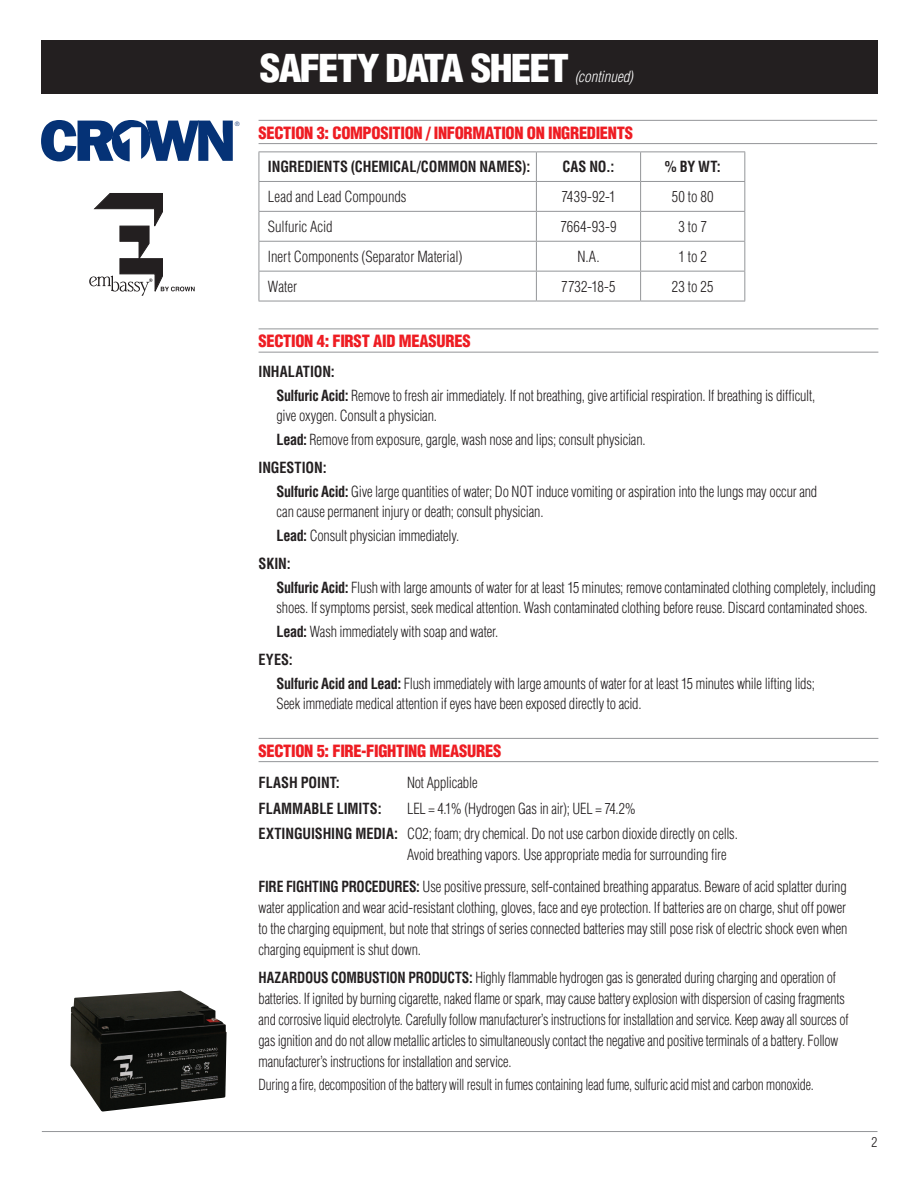
<style>
.page{position:relative;width:918px;height:1188px;background:#fff}
.page>*{position:absolute;margin:0;border:0;box-sizing:border-box;transform-origin:0 0}
.t1{font:900 condensed 37.5px "Helvetica";letter-spacing:-.045em;color:#fff;scale:1.1 1}
.t2{font:900 condensed 16.5px "Helvetica";letter-spacing:-.02em;color:#ee1d23}
.t3{font:300 condensed 15px/24px "Helvetica";letter-spacing:-.01em;color:#231f20;scale:.95 1}
.t4{font:300 condensed 15px/21px "Helvetica";letter-spacing:-.01em;color:#231f20;scale:.93 1}
.t5{font:300 condensed 15px "Helvetica";letter-spacing:-.01em;color:#231f20}
.t6{font:300 condensed 15px "Helvetica";letter-spacing:-.01em;color:#231f20;scale:.9 1}
.t7{font:700 condensed 15px "Helvetica";letter-spacing:-.005em;color:#231f20;scale:.95 1}
.t8{font:italic 300 condensed 15px "Helvetica";color:#fff}
.t9{font:300 condensed 13.5px "Helvetica";color:#231f20}
.t10{font:300 6.15px "Helvetica Neue";color:#052c6d}
.s1{font-weight:700}
</style>
<div class="page">
<hr style="left:42px;top:1131px;width:835px;height:1px;background:#939598">
<hr style="left:259px;top:120px;width:618px;height:1px;background:#939598">
<hr style="left:259px;top:143px;width:618px;height:1px;background:#939598">
<div style="left:41px;top:40px;width:837px;height:54px;background:#231f20"></div>
<img style="left:70px;top:991px;width:157px;height:121px">
<hr style="left:259px;top:329px;width:619px;height:1px;background:#939598">
<hr style="left:259px;top:352px;width:619px;height:1px;background:#939598">
<hr style="left:259px;top:738px;width:619px;height:1px;background:#939598">
<hr style="left:259px;top:761px;width:619px;height:1px;background:#939598">
<hr style="left:259px;top:152px;width:277px;height:1px;background:#939598">
<hr style="left:536px;top:152px;width:105px;height:1px;background:#939598">
<hr style="left:641px;top:152px;width:104px;height:1px;background:#939598">
<hr style="left:259px;top:181px;width:277px;height:1px;background:#939598">
<hr style="left:536px;top:181px;width:105px;height:1px;background:#939598">
<hr style="left:641px;top:181px;width:104px;height:1px;background:#939598">
<hr style="left:259px;top:211px;width:277px;height:1px;background:#939598">
<hr style="left:536px;top:211px;width:105px;height:1px;background:#939598">
<hr style="left:641px;top:211px;width:104px;height:1px;background:#939598">
<hr style="left:259px;top:241px;width:277px;height:1px;background:#939598">
<hr style="left:536px;top:241px;width:105px;height:1px;background:#939598">
<hr style="left:641px;top:241px;width:104px;height:1px;background:#939598">
<hr style="left:259px;top:271px;width:277px;height:1px;background:#939598">
<svg style="left:259px;top:152px;width:1px;height:149px"></svg>
<hr style="left:536px;top:271px;width:105px;height:1px;background:#939598">
<svg style="left:536px;top:152px;width:1px;height:149px"></svg>
<hr style="left:641px;top:271px;width:104px;height:1px;background:#939598">
<svg style="left:640px;top:152px;width:1px;height:149px"></svg>
<svg style="left:744px;top:152px;width:1px;height:149px"></svg>
<hr style="left:259px;top:301px;width:277px;height:1px;background:#939598">
<hr style="left:536px;top:301px;width:105px;height:1px;background:#939598">
<hr style="left:641px;top:301px;width:104px;height:1px;background:#939598">
<svg style="left:41px;top:120px;width:192px;height:41px"></svg>
<svg style="left:89px;top:193px;width:106px;height:103px"></svg>
<p class="t10" style="left:235px;top:121px;width:6px">®</p>
<h1 class="t1" style="left:260px;top:45px;width:283px">SAFETY DATA SHEET</h1>
<p class="t8" style="left:575px;top:68px;width:60px">(continued)</p>
<p class="t2" style="left:259px;top:122px;width:376px">SECTION 3: COMPOSITION / INFORMATION ON INGREDIENTS</p>
<p class="t7" style="left:268px;top:158px;width:278px">INGREDIENTS (CHEMICAL/COMMON NAMES):</p>
<p class="t7" style="left:563px;top:158px;width:56px">CAS NO.:</p>
<p class="t7" style="left:665px;top:158px;width:60px">% BY WT:</p>
<p class="t5" style="left:268px;top:188px;width:140px">Lead and Lead Compounds</p>
<p class="t5" style="left:561px;top:188px;width:56px">7439-92-1</p>
<p class="t5" style="left:672px;top:188px;width:43px">50 to 80</p>
<p class="t5" style="left:268px;top:218px;width:66px">Sulfuric Acid</p>
<p class="t5" style="left:560px;top:218px;width:58px">7664-93-9</p>
<p class="t5" style="left:679px;top:218px;width:30px">3 to 7</p>
<p class="t5" style="left:268px;top:248px;width:196px">Inert Components (Separator Material)</p>
<p class="t5" style="left:577px;top:248px;width:24px">N.A.</p>
<p class="t5" style="left:679px;top:248px;width:30px">1 to 2</p>
<p class="t5" style="left:268px;top:278px;width:31px">Water</p>
<p class="t5" style="left:561px;top:278px;width:56px">7732-18-5</p>
<p class="t5" style="left:672px;top:278px;width:43px">23 to 25</p>
<p class="t2" style="left:259px;top:331px;width:214px">SECTION 4: FIRST AID MEASURES</p>
<p class="t3" style="left:277px;top:360px;width:569px;text-indent:-18px"><span class="s1">INHALATION:<br>Sulfuric Acid:</span> Remove to fresh air immediately. If not breathing, give artificial respiration. If breathing is difficult,</p>
<p class="t3" style="left:277px;top:403px;width:390px">give oxygen. Consult a physician.<br><span class="s1">Lead:</span> Remove from exposure, gargle, wash nose and lips; consult physician.</p>
<p class="t3" style="left:277px;top:456px;width:571px;text-indent:-18px"><span class="s1">INGESTION:<br>Sulfuric Acid:</span> Give large quantities of water; Do NOT induce vomiting or aspiration into the lungs may occur and</p>
<p class="t3" style="left:277px;top:499px;width:283px">can cause permanent injury or death; consult physician.<br><span class="s1">Lead:</span> Consult physician immediately.</p>
<p class="t3" style="left:277px;top:552px;width:632px;text-indent:-18px"><span class="s1">SKIN:<br>Sulfuric Acid:</span> Flush with large amounts of water for at least 15 minutes; remove contaminated clothing completely, including</p>
<p class="t3" style="left:277px;top:595px;width:624px">shoes. If symptoms persist, seek medical attention. Wash contaminated clothing before reuse. Discard contaminated shoes.<br><span class="s1">Lead:</span> Wash immediately with soap and water.</p>
<p class="t3" style="left:277px;top:648px;width:568px;text-indent:-18px"><span class="s1">EYES:<br>Sulfuric Acid and Lead:</span> Flush immediately with large amounts of water for at least 15 minutes while lifting lids;</p>
<p class="t3" style="left:277px;top:691px;width:386px">Seek immediate medical attention if eyes have been exposed directly to acid.</p>
<p class="t2" style="left:259px;top:740px;width:244px">SECTION 5: FIRE-FIGHTING MEASURES</p>
<p class="t7" style="left:259px;top:774px;width:87px">FLASH POINT:</p>
<p class="t3" style="left:407px;top:771px;width:76px">Not Applicable</p>
<p class="t7" style="left:259px;top:799px;width:131px">FLAMMABLE LIMITS:</p>
<p class="t3" style="left:259px;top:795px;width:506px;line-height:25.5px;text-indent:148px">LEL = 4.1% (Hydrogen Gas in air); UEL = 74.2%<br><span class="s1">EXTINGUISHING MEDIA:</span> CO2; foam; dry chemical. Do not use carbon dioxide directly on cells.</p>
<p class="t3" style="left:259px;top:839px;width:621px;line-height:31.5px;text-indent:148px">Avoid breathing vapors. Use appropriate media for surrounding fire<br><span class="s1">FIRE FIGHTING PROCEDURES:</span> Use positive pressure, self-contained breathing apparatus. Beware of acid splatter during</p>
<p class="t3" style="left:259px;top:897px;width:622px;line-height:21px;text-align:justify">water application and wear acid-resistant clothing, gloves, face and eye protection. If batteries are on charge, shut off power to the charging equipment, but note that strings of series connected batteries may still pose risk of electric shock even when charging equipment is shut down.</p>
<p class="t4" style="left:259px;top:967px;width:636px"><span class="s1">HAZARDOUS COMBUSTION PRODUCTS:</span> Highly flammable hydrogen gas is generated during charging and operation of batteries. If ignited by burning cigarette, naked flame or spark, may cause battery explosion with dispersion of casing fragments and corrosive liquid electrolyte. Carefully follow manufacturer’s instructions for installation and service. Keep away all sources of gas ignition and do not allow metallic articles to simultaneously contact the negative and positive terminals of a battery. Follow manufacturer’s instructions for installation and service.</p>
<p class="t6" style="left:259px;top:1076px;width:618px">During a fire, decomposition of the battery will result in fumes containing lead fume, sulfuric acid mist and carbon monoxide.</p>
<p class="t9" style="left:872px;top:1135px;width:7px">2</p>
</div>
